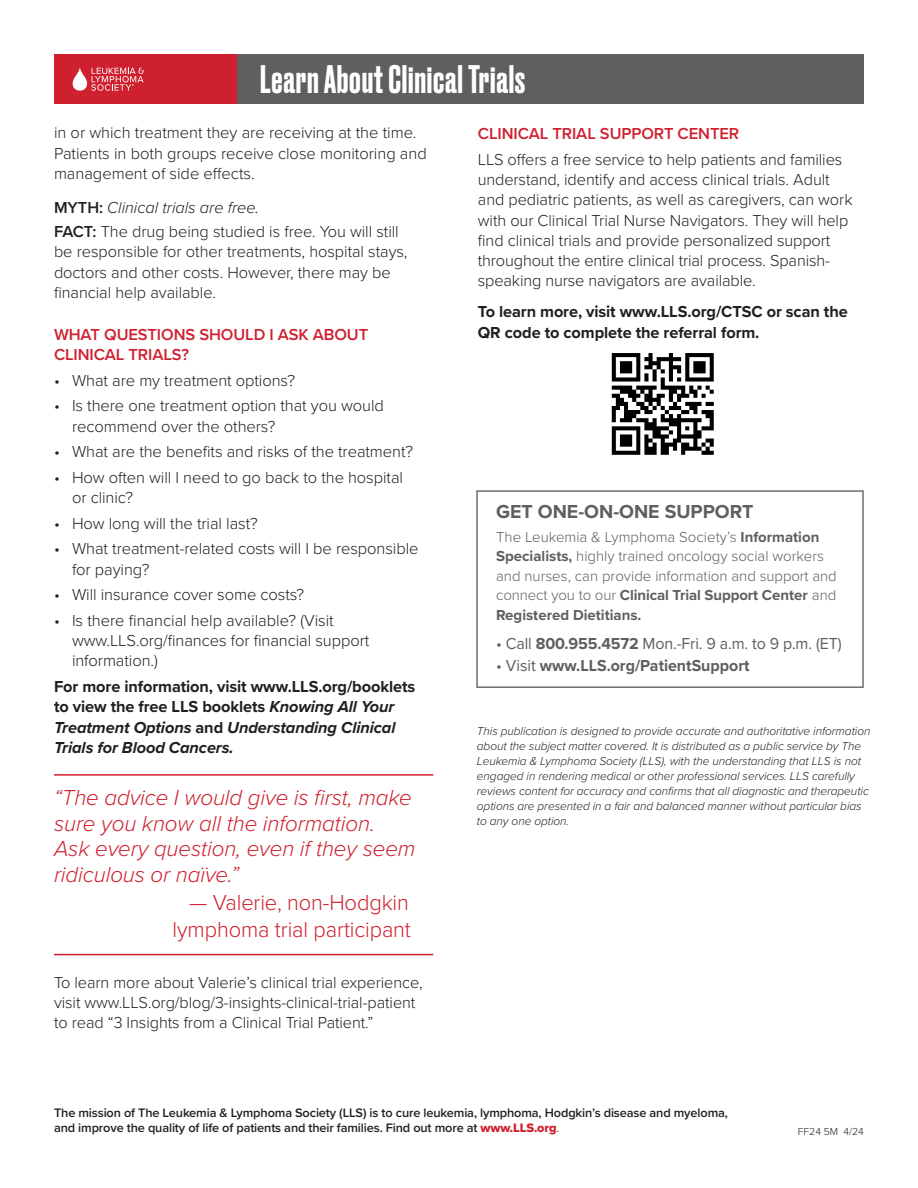
<style>
.page{position:relative;width:918px;height:1188px;background:#fff}
.page>*{position:absolute;margin:0;border:0;box-sizing:border-box;transform-origin:0 0}
.t1{font:500 37.5px "Druk";letter-spacing:.02em;color:#fff}
._6_Red_Bar_Text{font:italic 300 22.5px/25.5px "Proxima Nova";letter-spacing:-.005em;color:#cf202f}
._6_Red_Bar_Text-2{font:300 22.5px/27px "Proxima Nova";letter-spacing:-.005em;color:#cf202f;text-align:right}
.t2{font:700 19.5px "Proxima Nova";color:#5f5f62}
._3_Body_Copy{font:300 16.5px/20.2px "Proxima Nova";letter-spacing:-.005em;color:#231f20}
._4_Bullet{font:300 16.5px/20.2px "Proxima Nova";letter-spacing:-.005em;color:#231f20}
._3_Body_Copy-2{font:italic 700 16.5px/20.2px "Proxima Nova";letter-spacing:-.005em;color:#231f20}
._3_Body_Copy-3{font:700 16.5px/20.2px "Proxima Nova";letter-spacing:-.005em;color:#231f20}
._7_Red_Subhead_Caps{font:600 16.5px/20.2px "Proxima Nova";letter-spacing:-.005em;color:#cf202f}
.t3{font:16.5px "Proxima Nova";letter-spacing:-.005em;color:#5f5f62}
.t4{font:700 16.5px "Proxima Nova";color:#5f5f62}
._3_Body_Copy-4{font:italic 300 16.5px "Proxima Nova";color:#231f20}
.t5{font:300 15px/19.5px "Proxima Nova";color:#5f5f62}
.t6{font:600 12.75px/15px "Proxima Nova";letter-spacing:-.01em;color:#231f20}
._3_Body_Copy-5{font:italic 300 12px/15px "Proxima Nova";letter-spacing:-.005em;color:#231f20}
.Subhead_red{font:300 10.5px "Proxima Nova";color:#231f20}
.s1{font-weight:600;font-style:normal}
.s2{font-weight:600}
.s3{font-style:normal}
.s4{font-weight:700}
.s5{font-weight:400}
.s6{font-family:"Proxima Nova Extrabld";font-weight:400;color:#cf202f}
.s7{font-weight:400;color:#cf202f}
</style>
<div class="page">
<div style="left:230px;top:54px;width:634px;height:50px;background:#5f5f62"></div>
<div style="left:54px;top:54px;width:183px;height:50px;background:#cf202f"></div>
<svg style="left:72px;top:67px;width:72px;height:24px"></svg>
<div style="left:476px;top:490px;width:388px;height:198px;border:2px solid #6c6d70"></div>
<img style="left:611px;top:353px;width:103px;height:102px">
<hr style="left:54px;top:774px;width:379px;height:2px;background:#cf202f">
<hr style="left:54px;top:954px;width:379px;height:1px;background:#cf202f">
<p class="t1" style="left:260px;top:53px;width:267px">Learn About Clinical Trials</p>
<p class="_3_Body_Copy" style="left:54px;top:122px;width:374px">in or which treatment they are receiving at the time.<br>Patients in both groups receive close monitoring and management of side effects.</p>
<p class="_3_Body_Copy-4" style="left:54px;top:195px;width:207px"><span class="s1">MYTH:</span> Clinical trials are free.</p>
<p class="_3_Body_Copy" style="left:54px;top:221px;width:355px"><span class="s2">FACT:</span> The drug being studied is free. You will still be responsible for other treatments, hospital stays, doctors and other costs. However, there may be financial help available.</p>
<p class="_7_Red_Subhead_Caps" style="left:54px;top:324px;width:316px">WHAT QUESTIONS SHOULD I ASK ABOUT<br>CLINICAL TRIALS?</p>
<p class="_4_Bullet" style="left:54px;top:369px;width:243px">• What are my treatment options?</p>
<p class="_4_Bullet" style="left:72px;top:395px;width:314px;text-indent:-18px">• Is there one treatment option that you would recommend over the others?</p>
<p class="_4_Bullet" style="left:54px;top:441px;width:361px">• What are the benefits and risks of the treatment?</p>
<p class="_4_Bullet" style="left:72px;top:466px;width:333px;text-indent:-18px">• How often will I need to go back to the hospital or clinic?</p>
<p class="_4_Bullet" style="left:54px;top:512px;width:205px">• How long will the trial last?</p>
<p class="_4_Bullet" style="left:72px;top:538px;width:348px;text-indent:-18px">• What treatment-related costs will I be responsible for paying?</p>
<p class="_4_Bullet" style="left:54px;top:584px;width:252px">• Will insurance cover some costs?</p>
<p class="_4_Bullet" style="left:72px;top:609px;width:299px;text-indent:-18px">• Is there financial help available? (Visit www.LLS.org/finances for financial support information.)</p>
<p class="_3_Body_Copy-2" style="left:54px;top:676px;width:363px"><span class="s3">For more information, visit www.LLS.org/booklets to view the free LLS booklets</span> Knowing All Your Treatment Options <span class="s3">and</span> Understanding Clinical Trials for Blood Cancers.</p>
<p class="_6_Red_Bar_Text" style="left:54px;top:784px;width:363px">“The advice I would give is first, make sure you know all the information.<br>Ask every question, even if they seem ridiculous or naïve.”</p>
<p class="_6_Red_Bar_Text-2" style="left:173px;top:888px;width:240px">— Valerie, non-Hodgkin lymphoma trial participant</p>
<p class="_3_Body_Copy" style="left:54px;top:971px;width:370px">To learn more about Valerie’s clinical trial experience, visit www.LLS.org/blog/3-insights-clinical-trial-patient to read “3 Insights from a Clinical Trial Patient.”</p>
<p class="_7_Red_Subhead_Caps" style="left:478px;top:123px;width:263px">CLINICAL TRIAL SUPPORT CENTER</p>
<p class="_3_Body_Copy" style="left:478px;top:148px;width:376px">LLS offers a free service to help patients and families understand, identify and access clinical trials. Adult and pediatric patients, as well as caregivers, can work with our Clinical Trial Nurse Navigators. They will help find clinical trials and provide personalized support throughout the entire clinical trial process. Spanish&shy;speaking nurse navigators are available.</p>
<p class="_3_Body_Copy-3" style="left:478px;top:301px;width:371px">To learn more, visit www.LLS.org/CTSC or scan the<br>QR code to complete the referral form.</p>
<p class="t2" style="left:496px;top:497px;width:259px">GET ONE-ON-ONE SUPPORT</p>
<p class="t5" style="left:496px;top:526px;width:342px">The Leukemia &amp; Lymphoma Society’s <span class="s4">Information Specialists,</span> highly trained oncology social workers and nurses, can provide information and support and connect you to our <span class="s4">Clinical Trial Support Center</span> and <span class="s4">Registered Dietitians.</span></p>
<p class="t3" style="left:496px;top:631px;width:347px">• Call <span class="s4">800.955.4572</span> Mon.-Fri. 9 a.m. to 9 p.m. (ET)</p>
<p class="t4" style="left:496px;top:653px;width:255px"><span class="s5">• Visit</span> www.LLS.org/PatientSupport</p>
<p class="_3_Body_Copy-5" style="left:477px;top:723px;width:395px">This publication is designed to provide accurate and authoritative information about the subject matter covered. It is distributed as a public service by The Leukemia &amp; Lymphoma Society (LLS), with the understanding that LLS is not engaged in rendering medical or other professional services. LLS carefully reviews content for accuracy and confirms that all diagnostic and therapeutic options are presented in a fair and balanced manner without particular bias to any one option.</p>
<p class="t6" style="left:54px;top:1105px;width:676px">The mission of The Leukemia &amp; Lymphoma Society (LLS) is to cure leukemia, lymphoma, Hodgkin’s disease and myeloma, and improve the quality of life of patients and their families. Find out more at <span class="s6">www.LLS.org</span><span class="s7">.</span></p>
<p class="Subhead_red" style="left:798px;top:1123px;width:68px">FF24 5M 4/24</p>
</div>
